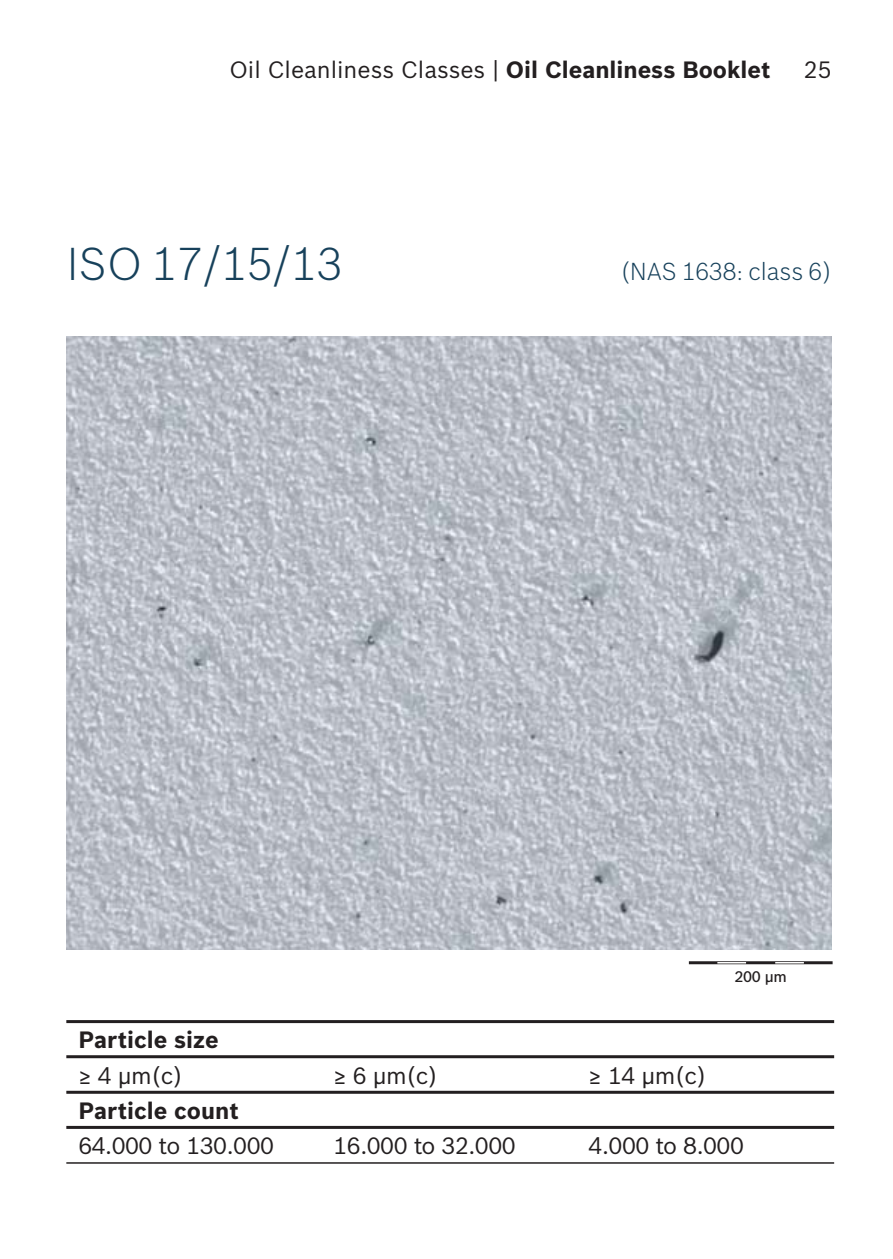
<style>
.page{position:relative;width:893px;height:1259px;background:#fff}
.page>*{position:absolute;margin:0;border:0;box-sizing:border-box;transform-origin:0 0}
.t1{font:300 45px "Bosch Sans";color:#17415b}
.t2{font:300 24px "Bosch Sans";color:#17415b}
.t3{font:23.1px "Bosch Sans";letter-spacing:-.02em;color:#231f20}
.t4{font:23.1px "Bosch Sans";color:#231f20}
.t5{font:700 23.1px "Bosch Sans";color:#231f20}
.t6{font:500 15px "Bosch Sans";color:#231f20}
.s1{font-weight:700}
</style>
<div class="page">
<svg style="left:66px;top:1023px;width:768px;height:103px"></svg>
<hr style="left:66px;top:1020px;width:768px;height:3px;background:#231f20">
<hr style="left:66px;top:1055px;width:768px;height:3px;background:#231f20">
<hr style="left:66px;top:1090px;width:768px;height:3px;background:#231f20">
<hr style="left:66px;top:1126px;width:768px;height:3px;background:#231f20">
<hr style="left:66px;top:1162px;width:768px;height:1px;background:#231f20">
<img style="left:66px;top:337px;width:766px;height:612px">
<hr style="left:689px;top:961px;width:144px;height:3px;background:#231f20">
<svg style="left:717px;top:962px;width:29px;height:1px"></svg>
<svg style="left:775px;top:962px;width:29px;height:1px"></svg>
<p class="t4" style="left:229px;top:60px;width:543px">Oil Cleanliness Classes | <span class="s1">Oil Cleanliness Booklet</span></p>
<p class="t3" style="left:804px;top:60px;width:29px">25</p>
<h1 class="t1" style="left:66px;top:246px;width:278px">ISO 17/15/13</h1>
<p class="t2" style="left:621px;top:262px;width:213px">(NAS 1638: class 6)</p>
<p class="t6" style="left:734px;top:970px;width:54px">200 µm</p>
<p class="t5" style="left:78px;top:1030px;width:142px">Particle size</p>
<p class="t3" style="left:78px;top:1066px;width:106px">≥ 4 µm(c)</p>
<p class="t3" style="left:333px;top:1066px;width:106px">≥ 6 µm(c)</p>
<p class="t3" style="left:589px;top:1066px;width:119px">≥ 14 µm(c)</p>
<p class="t5" style="left:78px;top:1101px;width:162px">Particle count</p>
<p class="t3" style="left:78px;top:1137px;width:197px">64.000 to 130.000</p>
<p class="t3" style="left:333px;top:1137px;width:184px">16.000 to 32.000</p>
<p class="t3" style="left:589px;top:1137px;width:157px">4.000 to 8.000</p>
</div>
